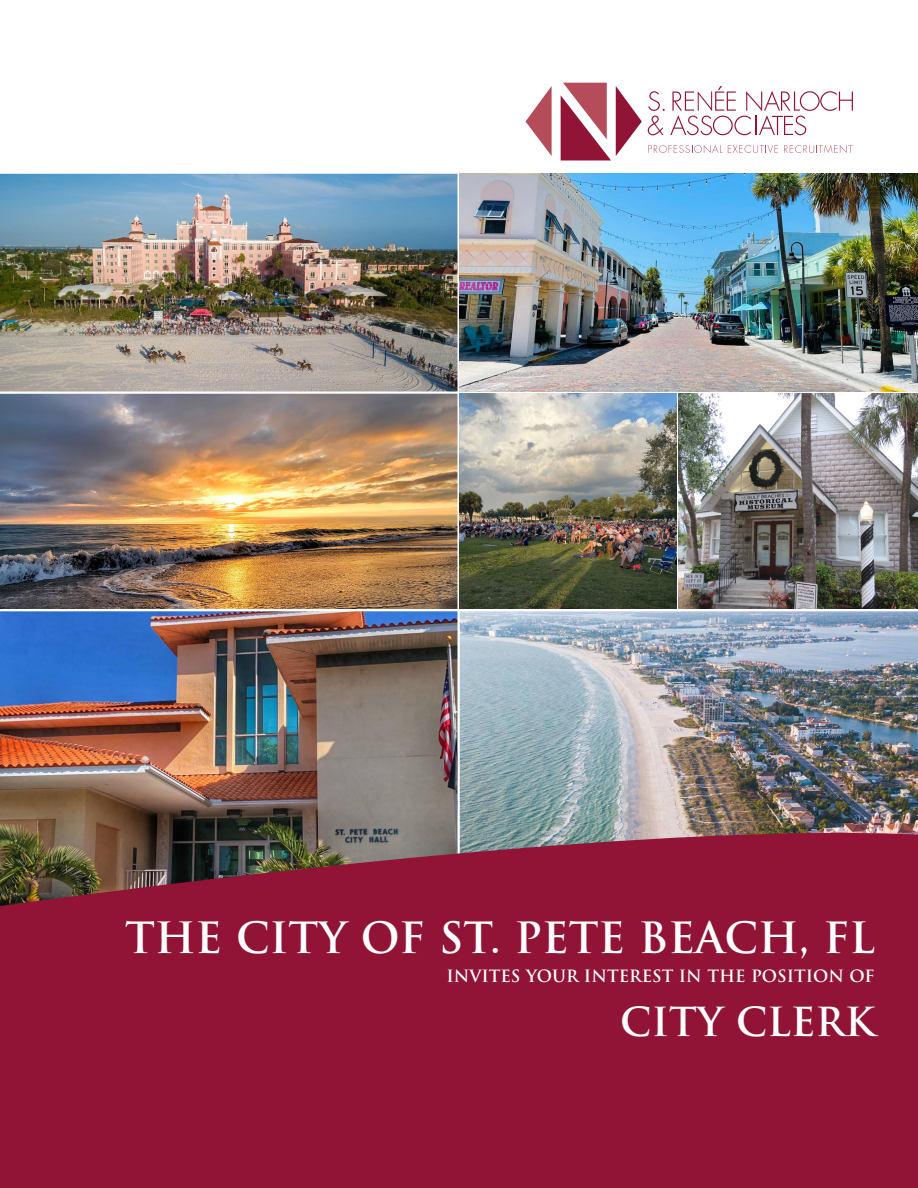
<style>
.page{position:relative;width:918px;height:1188px;background:#fff}
.page>*{position:absolute;margin:0;border:0;box-sizing:border-box;transform-origin:0 0}
.t1{font:700 42px "Trajan";color:#fff}
.t2{font:700 39px "Trajan";color:#fff}
.t3{font:700 16.5px "Trajan";color:#fff}
</style>
<div class="page">
<img style="left:0;top:611px;width:458px;height:222px">
<img style="left:460px;top:611px;width:458px;height:222px">
<img style="left:0;top:174px;width:458px;height:218px">
<svg style="left:648px;top:86px;width:205px;height:49px"></svg>
<svg style="left:648px;top:145px;width:74px;height:8px"></svg>
<svg style="left:728px;top:145px;width:50px;height:8px"></svg>
<svg style="left:784px;top:145px;width:69px;height:8px"></svg>
<svg style="left:526px;top:86px;width:26px;height:70px"></svg>
<svg style="left:561px;top:83px;width:81px;height:78px"></svg>
<svg style="left:0;top:833px;width:918px;height:355px;background:#8d1938"></svg>
<img style="left:460px;top:174px;width:458px;height:217px">
<img style="left:460px;top:394px;width:216px;height:215px">
<img style="left:0;top:394px;width:458px;height:215px">
<img style="left:679px;top:394px;width:239px;height:215px">
<p class="t1" style="left:125px;top:912px;width:751px">THE CITY OF ST. PETE BEACH, FL</p>
<p class="t3" style="left:446px;top:965px;width:430px">INVITES YOUR INTEREST IN THE POSITION OF</p>
<p class="t2" style="left:620px;top:997px;width:256px">CITY CLERK</p>
</div>
